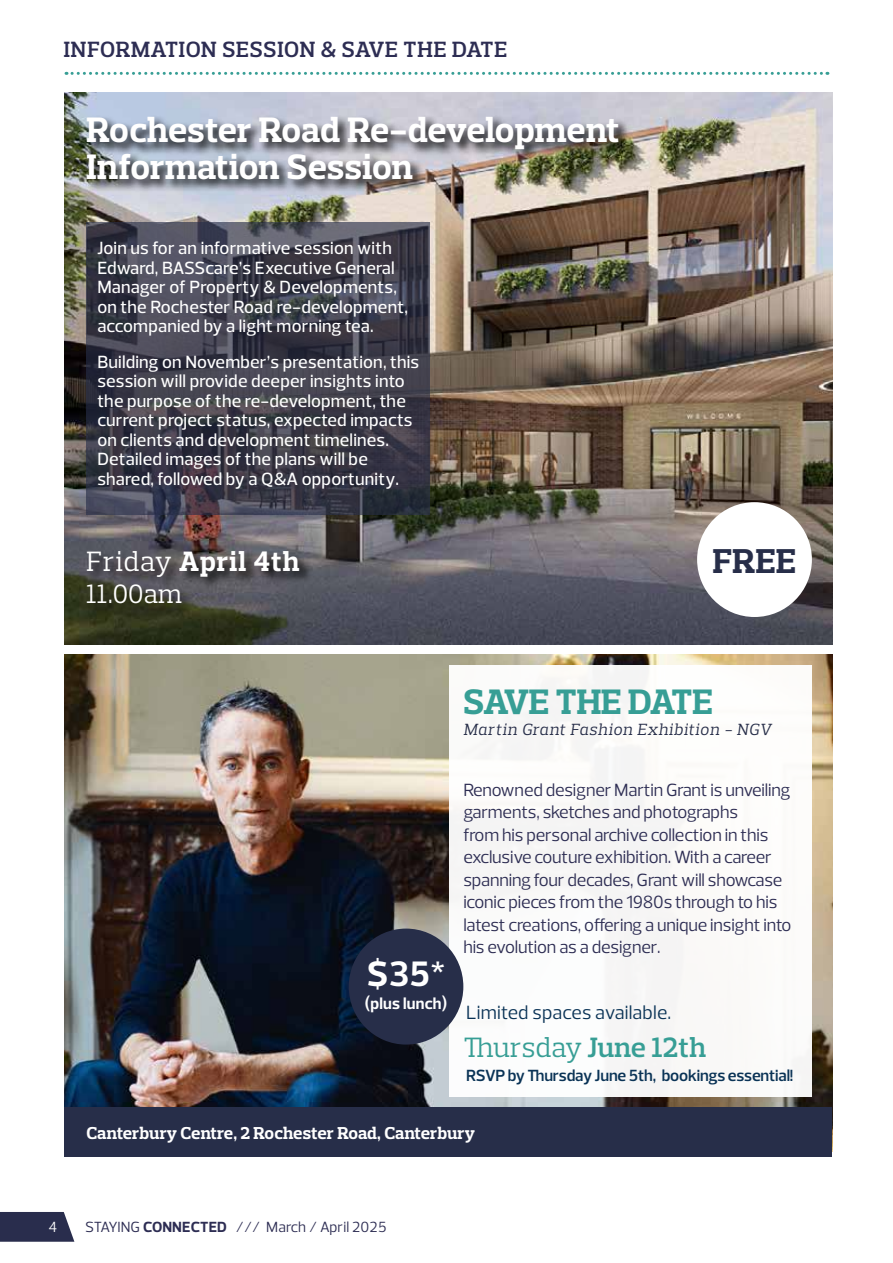
<style>
.page{position:relative;width:893px;height:1263px;background:#fff}
.page>*{position:absolute;margin:0;border:0;box-sizing:border-box;transform-origin:0 0}
.t1{font:700 36px/36.6px "Prelo Slab";color:#fff}
.t2{font:700 36px "Prelo Slab";letter-spacing:-.015em;color:#379e95}
.t3{font:700 36px "Prelo";color:#fff}
.t4{font:700 35.1px "Prelo Slab";color:#272e49}
.t5{font:28.5px "Prelo Slab";color:#379e95}
.t6{font:700 28.5px "Prelo Slab";letter-spacing:.04em;color:#fff}
.t7{font:27px "Prelo Slab";color:#fff}
.t8{font:600 22.5px "Prelo Slab";letter-spacing:.03em;color:#2d2d53}
.t9{font:19.5px "Prelo";letter-spacing:.01em;color:#0a3356}
.t10{font:500 18px/19.5px "Prelo";letter-spacing:.01em;color:#fff}
.t11{font:18px/22.5px "Prelo";letter-spacing:-.01em;color:#2d2d53}
.t12{font:700 17.55px "Prelo Slab";letter-spacing:.005em;color:#fff}
.t13{font:600 16.5px "Prelo";letter-spacing:-.01em;color:#0a3356}
.t14{font:italic 16.5px "Prelo Slab";letter-spacing:.05em;color:#272e49}
.t15{font:700 16.5px "Prelo";letter-spacing:.01em;color:#fff}
.t16{font:15px "Prelo";letter-spacing:.01em;color:#2d2d53}
.t17{font:15px "Prelo";color:#fff}
.s1{font-weight:400}
.s2{font-weight:600}
.s3{font-weight:700}
</style>
<div class="page">
<svg style="left:0;top:1212px;width:74px;height:30px;background:#383c5a"></svg>
<img style="left:65px;top:654px;width:767px;height:453px">
<svg style="left:66px;top:72px;width:762px;height:3px"></svg>
<div style="left:449px;top:666px;width:362px;height:431px;background:#fff"></div>
<div style="left:65px;top:1107px;width:767px;height:50px;background:#272e49"></div>
<div style="left:349px;top:928px;width:114px;height:116px;background:#272e49;border-radius:50%"></div>
<img style="left:65px;top:93px;width:767px;height:551px">
<svg style="left:86px;top:549px;width:227px;height:68px;background:#4d4c4c"></svg>
<div style="left:697px;top:502px;width:115px;height:115px;background:#fff;border-radius:50%"></div>
<img style="left:85px;top:115px;width:547px;height:78px">
<svg style="left:87px;top:222px;width:343px;height:293px;background:#3e3e4b"></svg>
<p class="t8" style="left:64px;top:36px;width:445px">INFORMATION SESSION &amp; SAVE THE DATE</p>
<h1 class="t1" style="left:87px;top:111px;width:535px">Rochester Road Re-development<br>Information Session</h1>
<p class="t10" style="left:97px;top:239px;width:312px">Join us for an informative session with Edward, BASScare’s Executive General Manager of Property &amp; Developments, on the Rochester Road re-development, accompanied by a light morning tea.</p>
<p class="t10" style="left:97px;top:352px;width:323px">Building on November’s presentation, this session will provide deeper insights into the purpose of the re-development, the current project status, expected impacts on clients and development timelines.<br>Detailed images of the plans will be shared, followed by a Q&amp;A opportunity.</p>
<h3 class="t6" style="left:87px;top:544px;width:215px"><span class="s1">Friday</span> April 4th</h3>
<h3 class="t7" style="left:87px;top:578px;width:97px">11.00am</h3>
<h2 class="t4" style="left:713px;top:539px;width:85px">FREE</h2>
<h1 class="t2" style="left:463px;top:680px;width:251px">SAVE THE DATE</h1>
<p class="t14" style="left:463px;top:719px;width:309px">Martin Grant Fashion Exhibition - NGV</p>
<h1 class="t3" style="left:367px;top:951px;width:80px">$35*</h1>
<p class="t15" style="left:365px;top:993px;width:84px">(plus lunch)</p>
<p class="t11" style="left:463px;top:778px;width:330px">Renowned designer Martin Grant is unveiling garments, sketches and photographs<br>from his personal archive collection in this exclusive couture exhibition. With a career spanning four decades, Grant will showcase iconic pieces from the 1980s through to his latest creations, offering a unique insight into his evolution as a designer.</p>
<p class="t9" style="left:466px;top:1000px;width:207px">Limited spaces available.</p>
<h3 class="t5" style="left:463px;top:1030px;width:244px">Thursday <span class="s2">June 12th</span></h3>
<p class="t13" style="left:466px;top:1066px;width:329px">RSVP by Thursday June 5th, bookings essential!</p>
<p class="t12" style="left:87px;top:1122px;width:390px">Canterbury Centre, 2 Rochester Road, Canterbury</p>
<p class="t17" style="left:49px;top:1218px;width:10px">4</p>
<p class="t16" style="left:85px;top:1218px;width:303px">STAYING <span class="s3">CONNECTED</span> /// March / April 2025</p>
</div>
